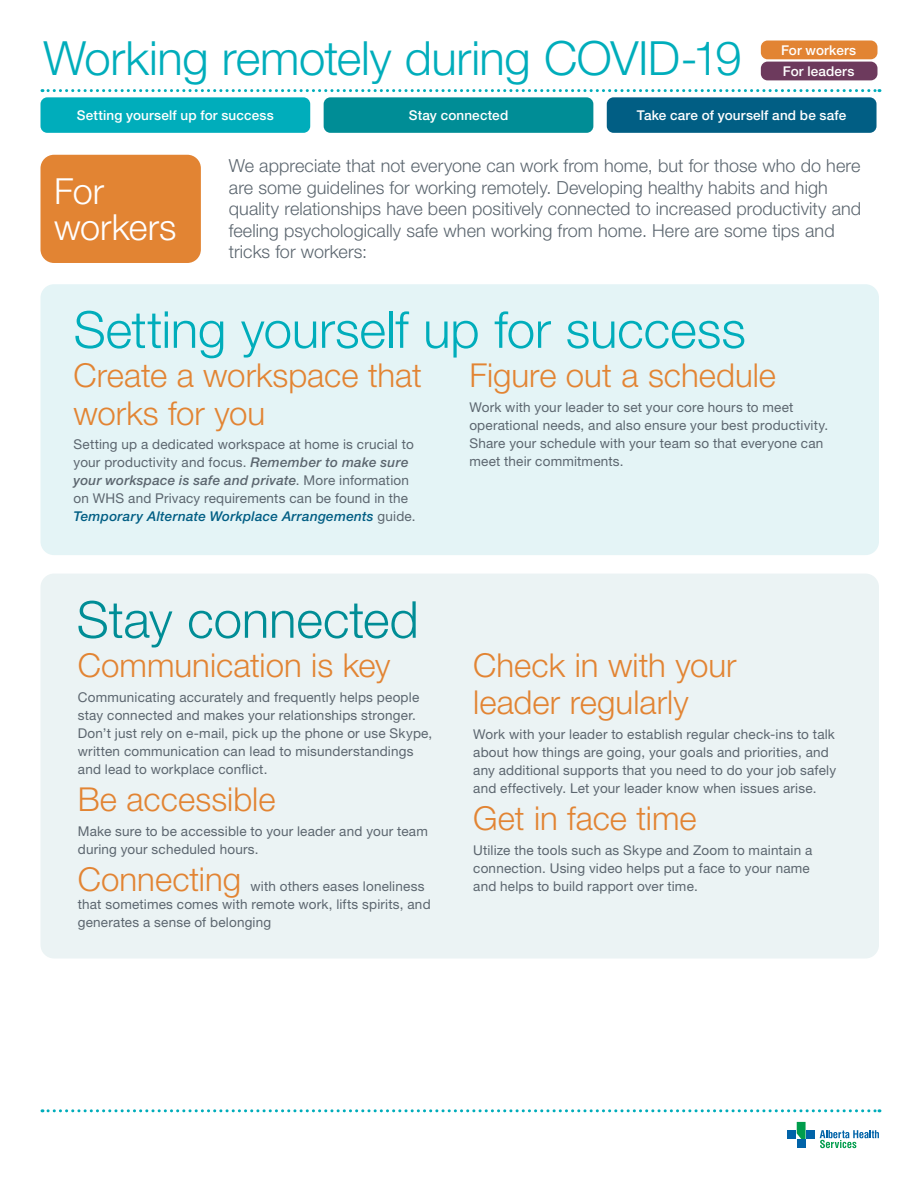
<style>
.page{position:relative;width:918px;height:1188px;background:#fff}
.page>*{position:absolute;margin:0;border:0;box-sizing:border-box;transform-origin:0 0}
.Cyan_Section_header{font:300 51px "Helvetica Neue LT Std";letter-spacing:-.005em;color:#00adbb}
.Teal_Section_header{font:300 51px "Helvetica Neue LT Std";letter-spacing:-.005em;color:#008d96}
.Document_title{font:300 47.25px "Helvetica Neue LT Std";letter-spacing:-.01em;color:#00adbb}
.Cyan_Section_header-2{font:300 36px/36px "Helvetica Neue LT Std";color:#fff}
.Body_text_header{font:300 33px/37.5px "Helvetica Neue LT Std";color:#e28433}
.Body_text{font:300 33px "Helvetica Neue LT Std";color:#e28433}
.Intro_paragraph{font:300 18px/21.6px "Helvetica Neue LT Std";letter-spacing:.005em;color:#5c666f}
.Body_text-2{font:13.5px/18px "Helvetica Neue LT Std";letter-spacing:.015em;color:#5c666f}
.t1{font:500 13.5px "Helvetica Neue LT Std";letter-spacing:.01em;color:#fff}
.s1{font-weight:500;font-style:italic}
.s2{font-weight:500;font-style:italic;color:#015e84}
</style>
<div class="page">
<div style="left:40px;top:284px;width:839px;height:271px;background:#e4f4f6;border-radius:14px"></div>
<svg style="left:42px;top:89px;width:838px;height:3px"></svg>
<div style="left:40px;top:97px;width:270px;height:36px;background:#00adbb;border-radius:7px"></div>
<div style="left:324px;top:97px;width:269px;height:36px;background:#008d96;border-radius:7px"></div>
<div style="left:607px;top:97px;width:270px;height:36px;background:#015e84;border-radius:7px"></div>
<div style="left:761px;top:40px;width:116px;height:19px;background:#e28433;border-radius:7px"></div>
<div style="left:761px;top:62px;width:116px;height:18px;background:#6d3a5d;border-radius:7px"></div>
<div style="left:40px;top:155px;width:161px;height:108px;background:#e28433;border-radius:14px"></div>
<div style="left:40px;top:574px;width:839px;height:385px;background:#ebf3f4;border-radius:14px"></div>
<svg style="left:42px;top:1109px;width:838px;height:3px"></svg>
<svg style="left:820px;top:1130px;width:59px;height:18px"></svg>
<div style="left:788px;top:1130px;width:8px;height:9px;background:#0163a8"></div>
<div style="left:806px;top:1130px;width:9px;height:9px;background:#0163a8"></div>
<div style="left:797px;top:1140px;width:9px;height:8px;background:#0163a8"></div>
<svg style="left:797px;top:1122px;width:9px;height:17px"></svg>
<p class="Document_title" style="left:44px;top:29px;width:700px">Working remotely during COVID-19</p>
<p class="t1" style="left:77px;top:107px;width:198px">Setting yourself up for success</p>
<p class="t1" style="left:409px;top:107px;width:101px">Stay connected</p>
<p class="t1" style="left:637px;top:107px;width:211px">Take care of yourself and be safe</p>
<p class="Intro_paragraph" style="left:229px;top:155px;width:634px">We appreciate that not everyone can work from home, but for those who do here are some guidelines for working remotely. Developing healthy habits and high quality relationships have been positively connected to increased productivity and feeling psychologically safe when working from home. Here are some tips and tricks for workers:</p>
<p class="t1" style="left:781px;top:42px;width:77px">For workers</p>
<p class="t1" style="left:783px;top:63px;width:73px">For leaders</p>
<p class="Cyan_Section_header-2" style="left:54px;top:172px;width:124px">For workers</p>
<p class="Cyan_Section_header" style="left:74px;top:299px;width:674px">Setting yourself up for success</p>
<p class="Body_text_header" style="left:74px;top:356px;width:350px">Create a workspace that works for you</p>
<p class="Body_text-2" style="left:74px;top:435px;width:344px">Setting up a dedicated workspace at home is crucial to your productivity and focus. <span class="s1">Remember to make sure your workspace is safe and private</span>. More information on WHS and Privacy requirements can be found in the <span class="s2">Temporary Alternate Workplace Arrangements</span> guide.</p>
<p class="Body_text" style="left:469px;top:355px;width:308px">Figure out a schedule</p>
<p class="Body_text-2" style="left:469px;top:398px;width:360px">Work with your leader to set your core hours to meet operational needs, and also ensure your best productivity.<br>Share your schedule with your team so that everyone can meet their commitments.</p>
<p class="Teal_Section_header" style="left:77px;top:588px;width:344px">Stay connected</p>
<p class="Body_text" style="left:78px;top:645px;width:314px">Communication is key</p>
<p class="Body_text-2" style="left:78px;top:688px;width:356px">Communicating accurately and frequently helps people stay connected and makes your relationships stronger.<br>Don’t just rely on e-mail, pick up the phone or use Skype, written communication can lead to misunderstandings and lead to workplace conflict.</p>
<p class="Body_text" style="left:78px;top:779px;width:199px">Be accessible</p>
<p class="Body_text-2" style="left:78px;top:822px;width:351px">Make sure to be accessible to your leader and your team during your scheduled hours.</p>
<p class="Body_text" style="left:78px;top:859px;width:165px">Connecting</p>
<p class="Body_text-2" style="left:78px;top:877px;width:354px;text-indent:173px">with others eases loneliness that sometimes comes with remote work, lifts spirits, and generates a sense of belonging</p>
<p class="Body_text_header" style="left:473px;top:646px;width:265px">Check in with your leader regularly</p>
<p class="Body_text-2" style="left:473px;top:725px;width:364px">Work with your leader to establish regular check-ins to talk about how things are going, your goals and priorities, and any additional supports that you need to do your job safely and effectively. Let your leader know when issues arise.</p>
<p class="Body_text_header" style="left:473px;top:799px;width:225px">Get in face time</p>
<p class="Body_text-2" style="left:473px;top:841px;width:341px">Utilize the tools such as Skype and Zoom to maintain a connection. Using video helps put a face to your name and helps to build rapport over time.</p>
</div>
